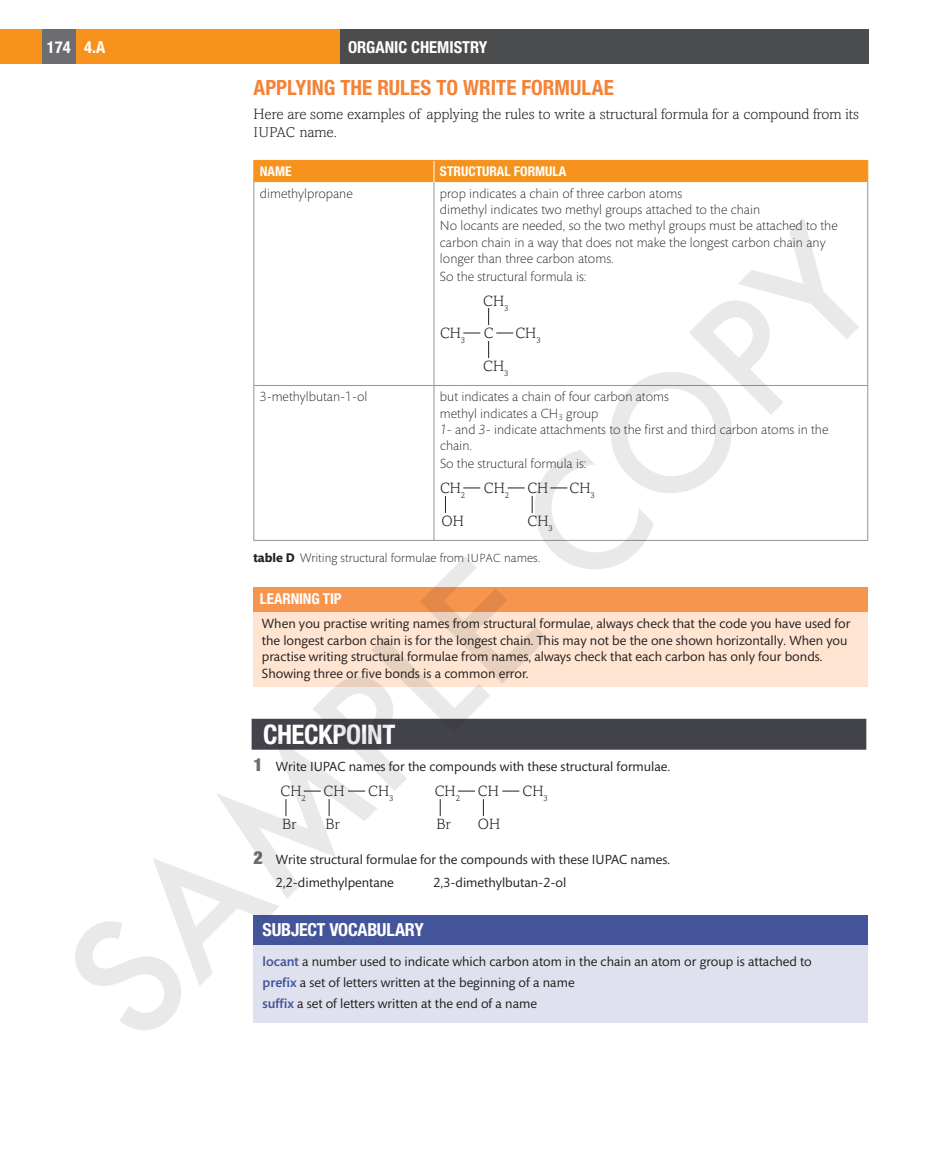
<style>
.page{position:relative;width:932px;height:1174px;background:#fff}
.page>*{position:absolute;margin:0;border:0;box-sizing:border-box;transform-origin:0 0}
.t1{font:500 154.2px "Futura";color:#231f20}
.t2{font:700 condensed 27px "Helvetica Neue LT Pro";letter-spacing:-.02em;color:#fff}
.t3{font:700 condensed 21px "Helvetica Neue LT Pro";color:#f48237}
.t4{font:700 condensed 18px "Helvetica Neue LT Pro";letter-spacing:-.01em;color:#fff}
.t5{font:700 condensed 16.5px "Helvetica Neue LTW1 G";color:#fff}
.t6{font:300 15px "Amasis MT Std";color:#231f20}
.t7{font:700 condensed 15px "Helvetica Neue LT Pro";letter-spacing:-.01em;color:#fff}
.t8{font:300 14.25px "Amasis MT Std";letter-spacing:.025em;color:#231f20}
.t9{font:13.5px/16.5px "Mundo Sans Std";color:#231f20}
.t10{font:300 13.5px/16.2px "Mundo Sans Std";color:#231f20}
.t11{font:700 condensed 13.5px "Helvetica Neue LT Pro";color:#fff}
.t12{font:300 12.75px "Mundo Sans Std";color:#231f20}
.s1{font-size:15px}
.s2{font-style:italic}
.s3{font-weight:700}
.s4{font-size:12px}
.s5{font-family:"Helvetica Neue";font-weight:900;font-stretch:condensed;font-size:18px;color:#6c6d70}
.s6{font-weight:500;color:#43549a}
</style>
<div class="page">
<div style="left:42px;top:30px;width:34px;height:34px;background:#6c6d70"></div>
<div style="left:0;top:30px;width:42px;height:34px;background:#f7931d"></div>
<div style="left:339px;top:30px;width:529px;height:34px;background:#4b4c4d"></div>
<div style="left:76px;top:30px;width:263px;height:34px;background:#f7931d"></div>
<hr style="left:253px;top:182px;width:1px;height:203px;background:#939598">
<hr style="left:433px;top:182px;width:1px;height:203px;background:#939598">
<hr style="left:867px;top:182px;width:1px;height:203px;background:#939598">
<hr style="left:253px;top:385px;width:181px;height:1px;background:#939598">
<hr style="left:253px;top:386px;width:1px;height:154px;background:#939598">
<hr style="left:434px;top:385px;width:433px;height:1px;background:#939598">
<hr style="left:433px;top:386px;width:1px;height:154px;background:#939598">
<hr style="left:867px;top:386px;width:1px;height:154px;background:#939598">
<hr style="left:253px;top:540px;width:181px;height:1px;background:#939598">
<hr style="left:434px;top:540px;width:433px;height:1px;background:#939598">
<div style="left:253px;top:160px;width:615px;height:22px;background:#f7931d"></div>
<svg style="left:463px;top:333px;width:17px;height:1px"></svg>
<svg style="left:496px;top:333px;width:17px;height:1px"></svg>
<svg style="left:488px;top:341px;width:1px;height:17px"></svg>
<svg style="left:488px;top:308px;width:1px;height:17px"></svg>
<svg style="left:463px;top:487px;width:17px;height:1px"></svg>
<svg style="left:507px;top:487px;width:17px;height:1px"></svg>
<svg style="left:550px;top:487px;width:17px;height:1px"></svg>
<svg style="left:445px;top:496px;width:1px;height:17px"></svg>
<svg style="left:531px;top:496px;width:1px;height:17px"></svg>
<svg style="left:304px;top:790px;width:17px;height:1px"></svg>
<svg style="left:348px;top:790px;width:17px;height:1px"></svg>
<svg style="left:285px;top:799px;width:1px;height:17px"></svg>
<svg style="left:328px;top:799px;width:1px;height:17px"></svg>
<svg style="left:458px;top:790px;width:17px;height:1px"></svg>
<svg style="left:502px;top:790px;width:17px;height:1px"></svg>
<svg style="left:439px;top:799px;width:1px;height:17px"></svg>
<svg style="left:483px;top:799px;width:1px;height:17px"></svg>
<div style="left:253px;top:610px;width:614px;height:76px;background:#fee4d1"></div>
<div style="left:253px;top:587px;width:614px;height:24px;background:#f7954e"></div>
<div style="left:251px;top:718px;width:615px;height:31px;background:#42424a"></div>
<div style="left:253px;top:941px;width:614px;height:81px;background:#e0e1ee"></div>
<div style="left:253px;top:915px;width:614px;height:30px;background:#43549a"></div>
<p class="t5" style="left:47px;top:37px;width:60px">174 4.A</p>
<p class="t5" style="left:348px;top:37px;width:141px">ORGANIC CHEMISTRY</p>
<h3 class="t3" style="left:253px;top:74px;width:362px">APPLYING THE RULES TO WRITE FORMULAE</h3>
<p class="t6" style="left:253px;top:105px;width:607px">Here are some examples of applying the rules to write a structural formula for a compound from its</p>
<p class="t8" style="left:253px;top:124px;width:85px">IUPAC <span class="s1">name.</span></p>
<p class="t11" style="left:260px;top:163px;width:33px">NAME</p>
<p class="t11" style="left:440px;top:163px;width:128px">STRUCTURAL FORMULA</p>
<p class="t10" style="left:260px;top:186px;width:94px">dimethylpropane</p>
<p class="t10" style="left:440px;top:186px;width:399px">prop indicates a chain of three carbon atoms<br>dimethyl indicates two methyl groups attached to the chain<br>No locants are needed, so the two methyl groups must be attached to the carbon chain in a way that does not make the longest carbon chain any longer than three carbon atoms.</p>
<p class="t10" style="left:440px;top:269px;width:148px">So the structural formula is:</p>
<h1 class="t1" style="left:21px;top:934px;width:1060px;rotate:-45deg">SAMPLE COPY</h1>
<p class="t6" style="left:483px;top:292px;width:27px">CH<sub>3</sub></p>
<p class="t6" style="left:440px;top:325px;width:55px">CH<sub>3</sub> C</p>
<p class="t6" style="left:515px;top:325px;width:27px">CH<sub>3</sub></p>
<p class="t6" style="left:483px;top:357px;width:27px">CH<sub>3</sub></p>
<p class="t10" style="left:260px;top:389px;width:109px">3-methylbutan-1-ol</p>
<p class="t10" style="left:440px;top:389px;width:390px">but indicates a chain of four carbon atoms<br>methyl indicates a CH<sub>3</sub> group<br><span class="s2">1</span>- and <span class="s2">3</span>- indicate attachments to the first and third carbon atoms in the chain.</p>
<p class="t10" style="left:440px;top:456px;width:148px">So the structural formula is:</p>
<p class="t6" style="left:440px;top:479px;width:110px">CH<sub>2</sub> CH<sub>2</sub> CH</p>
<p class="t6" style="left:569px;top:479px;width:27px">CH<sub>3</sub></p>
<p class="t6" style="left:441px;top:512px;width:24px">OH</p>
<p class="t6" style="left:527px;top:512px;width:27px">CH<sub>3</sub></p>
<p class="t12" style="left:253px;top:551px;width:288px"><span class="s3">table D</span> Writing structural formulae from <span class="s4">IUPAC</span> names.</p>
<p class="t7" style="left:260px;top:590px;width:83px">LEARNING TIP</p>
<p class="t9" style="left:262px;top:616px;width:589px">When you practise writing names from structural formulae, always check that the code you have used for the longest carbon chain is for the longest chain. This may not be the one shown horizontally. When you practise writing structural formulae from names, always check that each carbon has only four bonds.<br>Showing three or five bonds is a common error.</p>
<h2 class="t2" style="left:263px;top:718px;width:134px">CHECKPOINT</h2>
<p class="t9" style="left:253px;top:758px;width:418px"><span class="s5">1</span> Write IUPAC names for the compounds with these structural formulae.</p>
<p class="t6" style="left:280px;top:782px;width:66px">CH<sub>2</sub> CH</p>
<p class="t6" style="left:368px;top:782px;width:27px">CH<sub>3</sub></p>
<p class="t6" style="left:282px;top:815px;width:16px">Br</p>
<p class="t6" style="left:325px;top:815px;width:16px">Br</p>
<p class="t6" style="left:434px;top:782px;width:65px">CH<sub>2</sub> CH</p>
<p class="t6" style="left:522px;top:782px;width:27px">CH<sub>3</sub></p>
<p class="t6" style="left:436px;top:815px;width:16px">Br</p>
<p class="t6" style="left:478px;top:815px;width:24px">OH</p>
<p class="t9" style="left:276px;top:848px;width:396px;line-height:22.5px;text-indent:-22px"><span class="s5">2</span> Write structural formulae for the compounds with these IUPAC names.<br>2,2-dimethylpentane</p>
<p class="t9" style="left:433px;top:874px;width:134px">2,3-dimethylbutan-2-ol</p>
<h3 class="t4" style="left:262px;top:919px;width:163px">SUBJECT VOCABULARY</h3>
<p class="t9" style="left:262px;top:951px;width:550px;line-height:20.7px"><span class="s6">locant</span> a number used to indicate which carbon atom in the chain an atom or group is attached to <span class="s6">prefix</span> a set of letters written at the beginning of a name<br><span class="s6">suffix</span> a set of letters written at the end of a name</p>
</div>
